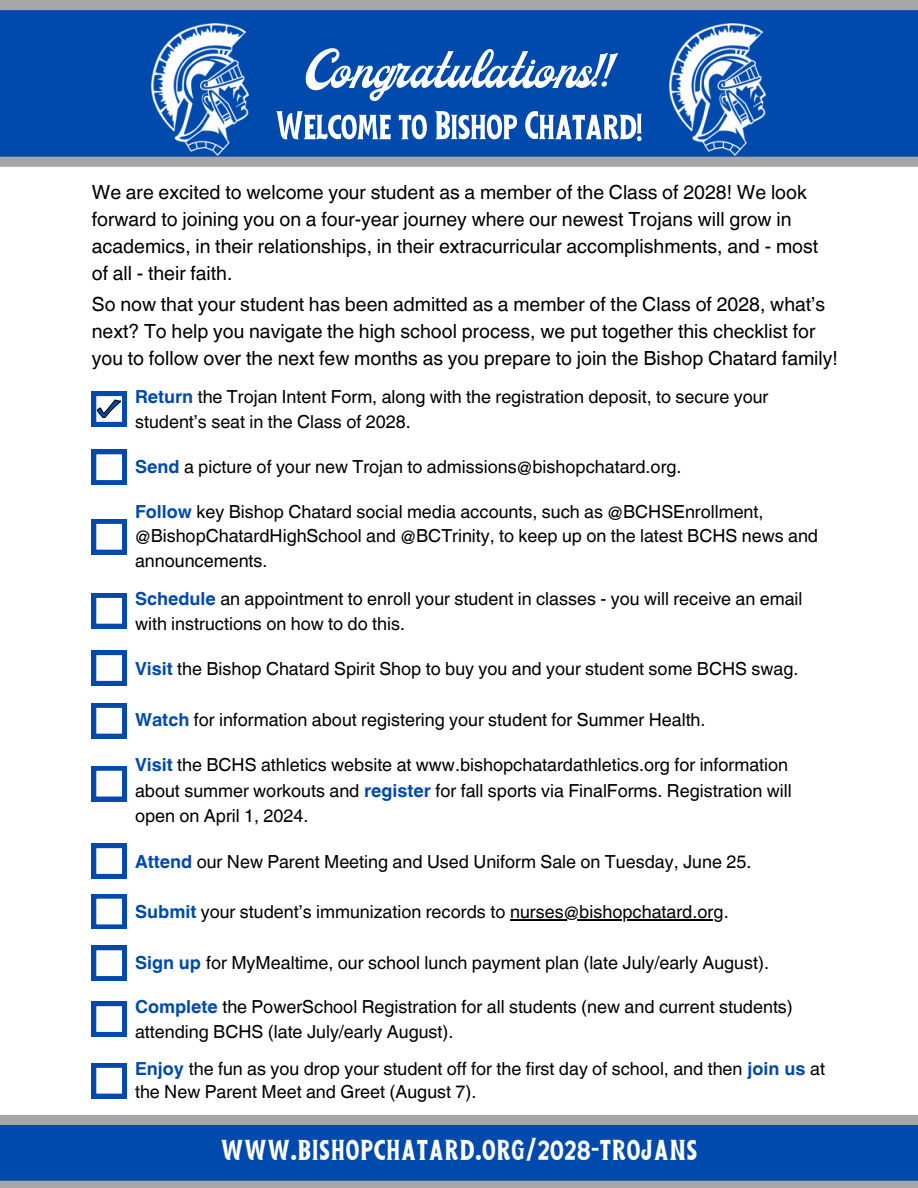
<style>
.page{position:relative;width:918px;height:1188px;background:#fff}
.page>*{position:absolute;margin:0;border:0;box-sizing:border-box;transform-origin:0 0}
.t1{font:52.35px "Milestone Script";color:#fff}
.t2{font:51px "Welder Miles";color:#fff}
.t3{font:42px "Welder Miles";letter-spacing:.035em;color:#fff}
.t4{font:19.5px/27px "Helvetica World";color:#000}
.t5{font:18px/24.8px "Helvetica World";color:#000}
.s1{font-weight:700;color:#004aad}
</style>
<div class="page">
<svg style="left:92px;top:450px;width:35px;height:35px"></svg>
<svg style="left:92px;top:519px;width:35px;height:35px"></svg>
<svg style="left:92px;top:593px;width:35px;height:35px"></svg>
<svg style="left:92px;top:703px;width:35px;height:35px"></svg>
<svg style="left:92px;top:766px;width:35px;height:35px"></svg>
<svg style="left:92px;top:844px;width:35px;height:34px"></svg>
<svg style="left:92px;top:894px;width:35px;height:35px"></svg>
<svg style="left:92px;top:946px;width:35px;height:35px"></svg>
<svg style="left:92px;top:1002px;width:35px;height:34px"></svg>
<div style="left:0;top:7px;width:918px;height:156px;background:#004aad"></div>
<img style="left:152px;top:23px;width:96px;height:133px">
<div style="left:0;top:1118px;width:918px;height:70px;background:#004aad"></div>
<div style="left:0;top:0;width:918px;height:10px;background:#a6a6a6"></div>
<div style="left:0;top:157px;width:918px;height:10px;background:#a6a6a6"></div>
<div style="left:0;top:1115px;width:918px;height:10px;background:#a6a6a6"></div>
<div style="left:0;top:1181px;width:918px;height:7px;background:#a6a6a6"></div>
<svg style="left:92px;top:651px;width:35px;height:34px"></svg>
<svg style="left:92px;top:1063px;width:35px;height:35px"></svg>
<img style="left:669px;top:23px;width:97px;height:133px">
<svg style="left:92px;top:392px;width:35px;height:34px"></svg>
<hr style="left:510px;top:919px;width:214px;height:2px;background:#000">
<p class="t1" style="left:305px;top:49px;width:310px">Congratulations!!</p>
<p class="t2" style="left:276px;top:99px;width:368px">Welcome toBishop Chatard!</p>
<h1 class="t4" style="left:92px;top:179px;width:728px">We are excited to welcome your student as a member of the Class of 2028! We look forward to joining you on a four-year journey where our newest Trojans will grow in academics, in their relationships, in their extracurricular accomplishments, and - most of all - their faith.</h1>
<p class="t4" style="left:92px;top:291px;width:748px">So now that your student has been admitted as a member of the Class of 2028, what’s next? To help you navigate the high school process, we put together this checklist for you to follow over the next few months as you prepare to join the Bishop Chatard family!</p>
<p class="t5" style="left:135px;top:385px;width:635px"><span class="s1">Return</span> the Trojan Intent Form, along with the registration deposit, to secure your student’s seat in the Class of 2028.</p>
<p class="t5" style="left:135px;top:454px;width:548px"><span class="s1">Send</span> a picture of your new Trojan to admissions@bishopchatard.org.</p>
<p class="t5" style="left:135px;top:499px;width:685px"><span class="s1">Follow</span> key Bishop Chatard social media accounts, such as @BCHSEnrollment, @BishopChatardHighSchool and @BCTrinity, to keep up on the latest BCHS news and announcements.</p>
<p class="t5" style="left:135px;top:587px;width:669px"><span class="s1">Schedule</span> an appointment to enroll your student in classes - you will receive an email with instructions on how to do this.</p>
<p class="t5" style="left:135px;top:656px;width:665px"><span class="s1">Visit</span> the Bishop Chatard Spirit Shop to buy you and your student some BCHS swag.</p>
<p class="t5" style="left:135px;top:708px;width:572px"><span class="s1">Watch</span> for information about registering your student for Summer Health.</p>
<p class="t5" style="left:135px;top:752px;width:658px;line-height:25.3px"><span class="s1">Visit</span> the BCHS athletics website at www.bishopchatardathletics.org for information about summer workouts and <span class="s1">register</span> for fall sports via FinalForms. Registration will open on April 1, 2024.</p>
<p class="t5" style="left:135px;top:849px;width:618px"><span class="s1">Attend</span> our New Parent Meeting and Used Uniform Sale on Tuesday, June 25.</p>
<p class="t5" style="left:135px;top:900px;width:595px"><span class="s1">Submit</span> your student’s immunization records to nurses@bishopchatard.org.</p>
<p class="t5" style="left:135px;top:950px;width:636px"><span class="s1">Sign up</span> for MyMealtime, our school lunch payment plan (late July/early August).</p>
<h2 class="t5" style="left:135px;top:995px;width:659px"><span class="s1">Complete</span> the PowerSchool Registration for all students (new and current students) attending BCHS (late July/early August).</h2>
<p class="t5" style="left:135px;top:1058px;width:692px;line-height:22.5px"><span class="s1">Enjoy</span> the fun as you drop your student off for the first day of school, and then <span class="s1">join us</span> at the New Parent Meet and Greet (August 7).</p>
<p class="t3" style="left:221px;top:1127px;width:477px">www.bishopchatard.org/2028-trojans</p>
</div>
